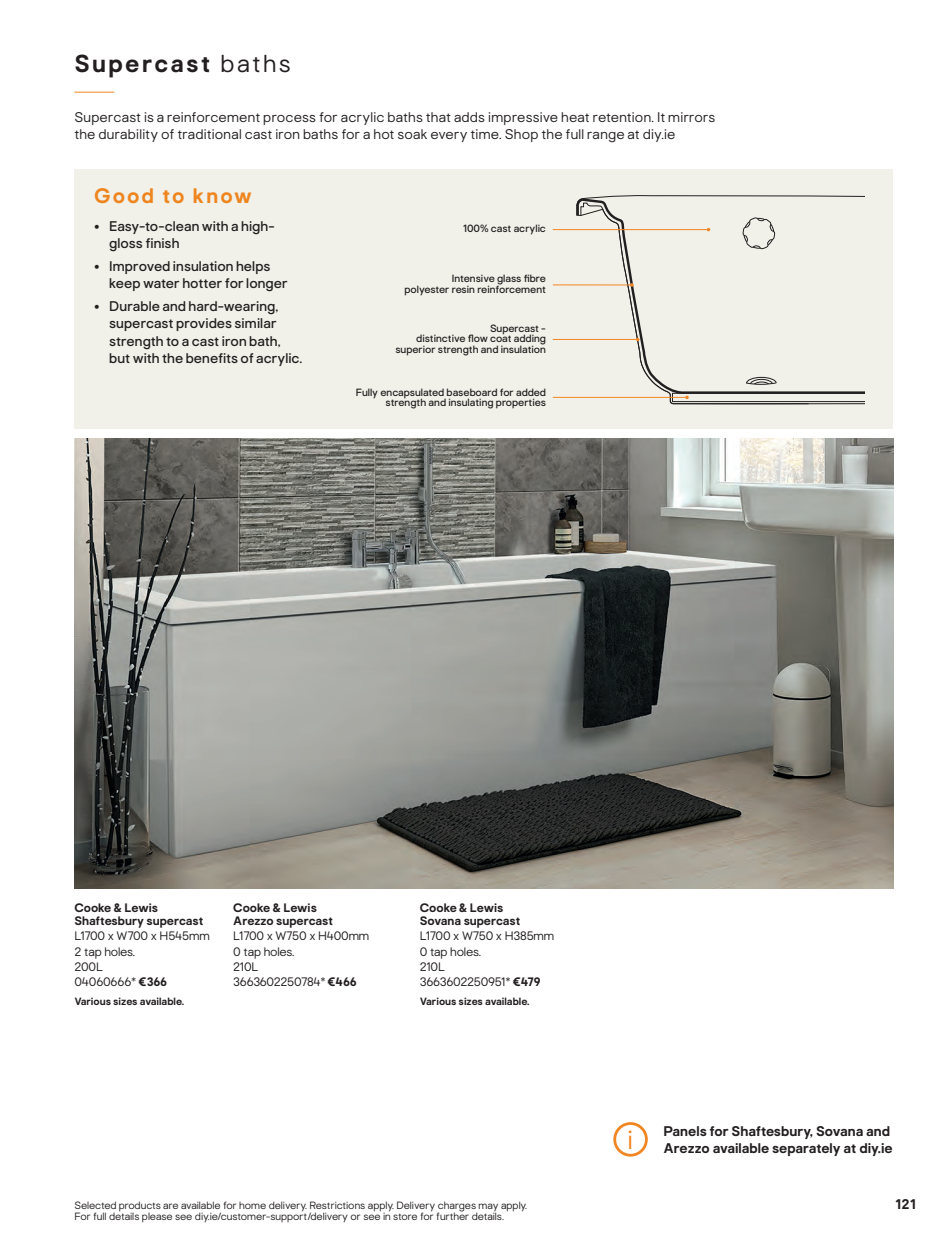
<style>
.page{position:relative;width:948px;height:1241px;background:#fff}
.page>*{position:absolute;margin:0;border:0;box-sizing:border-box;transform-origin:0 0}
.Aug23_-_Product_text_7pt{font:300 26.43px "Good Home";color:#f18624}
.Aug23_-_Text_header_14pt{font:700 24.5px "Good Home";letter-spacing:.1em;color:#231f20}
.Aug23_-_Range_pages_bullet_8_10pt{font:700 21px "Good Home";letter-spacing:.085em;color:#ee851e}
.t1{font:14px/17.5px "Good Home";color:#231f20}
.Aug23_-_Body_text_8_10pt{font:300 14px/17.5px "Good Home";letter-spacing:.01em;color:#231f20}
.Aug23_-_Ideas_and_Inspiration_8pt{font:700 14px "Good Home";color:#231f20}
.Aug23_-_Product_text_7pt-2{font:300 12.25px "Good Home";letter-spacing:-.02em;color:#231f20}
.Aug23_-_Product_name_7pt{font:700 12.25px/13.1px "Good Home";color:#231f20}
.Aug23_-_Captions_6pt{font:10.5px/10.5px "Good Home";color:#231f20;text-align:right}
.t2{font:300 10.5px/11.4px "Good Home";color:#231f20}
.Aug23_-_Captions_6pt-2{font:700 10.5px "Good Home";color:#231f20}
.s1{font-weight:300}
.s2{font-weight:700}
</style>
<div class="page">
<div style="left:613px;top:1121px;width:34px;height:35px;border:3px solid #f18624;border-radius:50%"></div>
<div style="left:74px;top:169px;width:819px;height:259px;background:#f1f1e9"></div>
<img style="left:74px;top:439px;width:819px;height:449px">
<hr style="left:74px;top:92px;width:40px;height:1px;background:#ee851e">
<svg style="left:576px;top:195px;width:288px;height:202px"></svg>
<hr style="left:553px;top:229px;width:155px;height:1px;background:#f18624">
<hr style="left:553px;top:284px;width:79px;height:1px;background:#f18624">
<hr style="left:553px;top:339px;width:84px;height:1px;background:#f18624">
<hr style="left:553px;top:397px;width:134px;height:1px;background:#f18624">
<svg style="left:580px;top:202px;width:284px;height:202px"></svg>
<p class="Aug23_-_Text_header_14pt" style="left:74px;top:49px;width:218px">Supercast <span class="s1">baths</span></p>
<p class="Aug23_-_Body_text_8_10pt" style="left:74px;top:108px;width:642px">Supercast is a reinforcement process for acrylic baths that adds impressive heat retention. It mirrors the durability of traditional cast iron baths for a hot soak every time. Shop the full range at diy.ie</p>
<p class="Aug23_-_Range_pages_bullet_8_10pt" style="left:94px;top:184px;width:159px">Good to know</p>
<p class="t1" style="left:109px;top:217px;width:167px;text-indent:-15px">• Easy-to-clean with a high&shy;gloss finish</p>
<p class="t1" style="left:109px;top:257px;width:180px;text-indent:-15px">• Improved insulation helps keep water hotter for longer</p>
<p class="t1" style="left:109px;top:297px;width:195px;text-indent:-15px">• Durable and hard-wearing, supercast provides similar strength to a cast iron bath, but with the benefits of acrylic.</p>
<p class="Aug23_-_Captions_6pt" style="left:463px;top:223px;width:84px">100% cast acrylic</p>
<p class="Aug23_-_Captions_6pt" style="left:404px;top:273px;width:143px">Intensive glass fibre polyester resin reinforcement</p>
<p class="Aug23_-_Captions_6pt" style="left:490px;top:323px;width:57px">Supercast -</p>
<p class="Aug23_-_Captions_6pt" style="left:395px;top:333px;width:152px">distinctive flow coat adding superior strength and insulation</p>
<p class="Aug23_-_Captions_6pt" style="left:356px;top:387px;width:191px">Fully encapsulated baseboard for added strength and insulating properties</p>
<p class="Aug23_-_Product_name_7pt" style="left:74px;top:901px;width:130px">Cooke &amp; Lewis<br>Shaftesbury supercast</p>
<p class="Aug23_-_Product_text_7pt-2" style="left:74px;top:928px;width:137px">L1700 x W700 x H545mm</p>
<p class="Aug23_-_Product_text_7pt-2" style="left:74px;top:944px;width:62px">2 tap holes.</p>
<p class="Aug23_-_Product_text_7pt-2" style="left:74px;top:959px;width:30px">200L</p>
<p class="Aug23_-_Product_text_7pt-2" style="left:74px;top:974px;width:94px">04060666* <span class="s2">€366</span></p>
<p class="Aug23_-_Captions_6pt-2" style="left:74px;top:994px;width:111px">Various sizes available.</p>
<p class="Aug23_-_Product_name_7pt" style="left:233px;top:901px;width:101px">Cooke &amp; Lewis<br>Arezzo supercast</p>
<p class="Aug23_-_Product_text_7pt-2" style="left:233px;top:928px;width:137px">L1700 x W750 x H400mm</p>
<p class="Aug23_-_Product_text_7pt-2" style="left:233px;top:944px;width:63px">0 tap holes.</p>
<p class="Aug23_-_Product_text_7pt-2" style="left:233px;top:959px;width:27px">210L</p>
<p class="Aug23_-_Product_text_7pt-2" style="left:233px;top:974px;width:125px">3663602250784* <span class="s2">€466</span></p>
<p class="Aug23_-_Product_name_7pt" style="left:420px;top:901px;width:102px">Cooke &amp; Lewis<br>Sovana supercast</p>
<p class="Aug23_-_Product_text_7pt-2" style="left:420px;top:928px;width:136px">L1700 x W750 x H385mm</p>
<p class="Aug23_-_Product_text_7pt-2" style="left:420px;top:944px;width:63px">0 tap holes.</p>
<p class="Aug23_-_Product_text_7pt-2" style="left:420px;top:959px;width:27px">210L</p>
<p class="Aug23_-_Product_text_7pt-2" style="left:420px;top:974px;width:122px">3663602250951* <span class="s2">€479</span></p>
<p class="Aug23_-_Captions_6pt-2" style="left:420px;top:994px;width:111px">Various sizes available.</p>
<p class="Aug23_-_Product_text_7pt" style="left:627px;top:1124px;width:7px">i</p>
<p class="Aug23_-_Ideas_and_Inspiration_8pt" style="left:663px;top:1122px;width:228px">Panels for Shaftesbury, Sovana and</p>
<p class="Aug23_-_Ideas_and_Inspiration_8pt" style="left:663px;top:1139px;width:231px">Arezzo available separately at diy.ie</p>
<p class="t2" style="left:74px;top:1199px;width:454px">Selected products are available for home delivery. Restrictions apply. Delivery charges may apply.<br>For full details please see diy.ie/customer-support/delivery or see in store for further details.</p>
<h3 class="Aug23_-_Ideas_and_Inspiration_8pt" style="left:895px;top:1195px;width:22px">121</h3>
</div>
